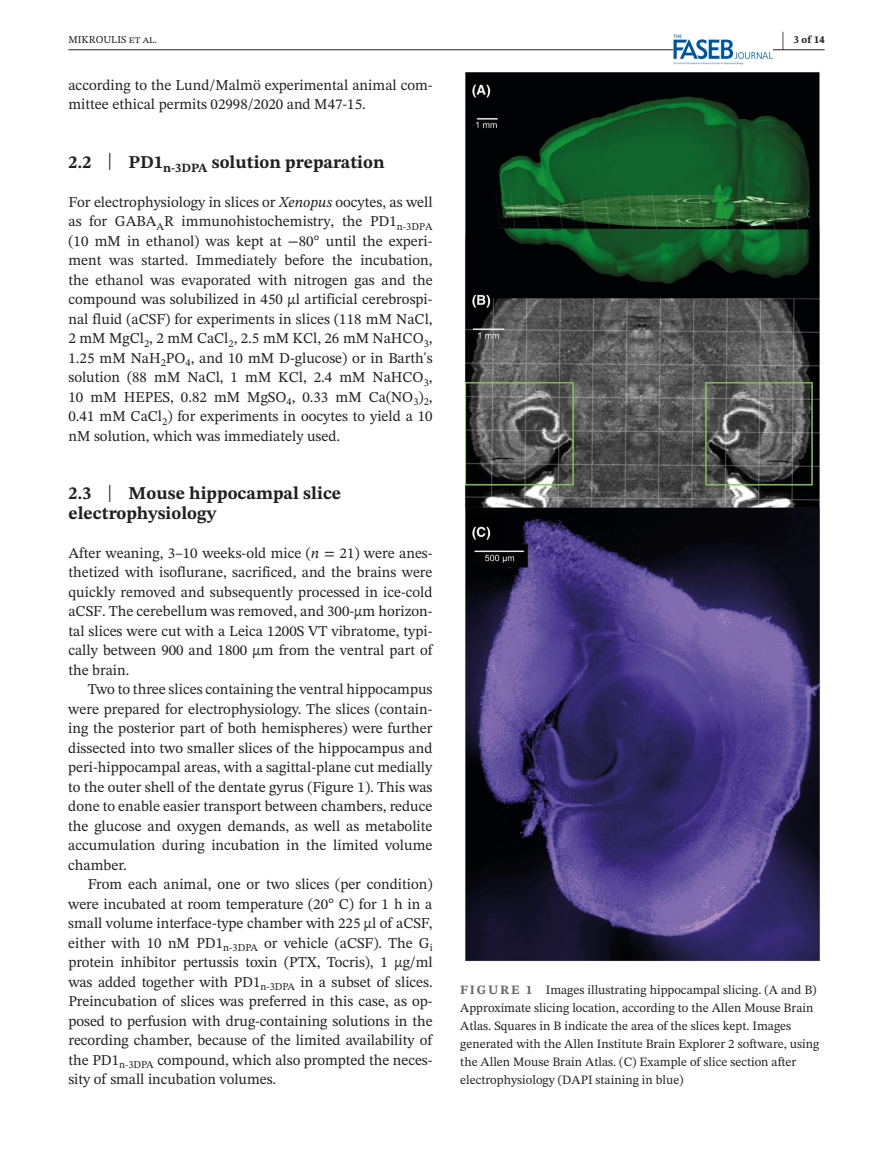
<style>
.page{position:relative;width:893px;height:1174px;background:#fff}
.page>*{position:absolute;margin:0;border:0;box-sizing:border-box;transform-origin:0 0}
.t1{font:700 21px "STIX Two Text";color:#231f20;scale:.42 1}
.t2{font:700 18px/19.5px "STIX Two Text";color:#231f20}
.t3{font:15px/19.5px "STIX Two Text";color:#231f20;text-align:justify}
.t4{font:12.75px/18px "STIX Two Text";color:#231f20}
.t5{font:10.5px "STIX Two Text";color:#231f20}
.t6{font:700 10.5px "STIX Two Text";color:#231f20}
.s1{font-weight:400;font-size:23.7px}
.s2{font-style:italic}
.s3{font-weight:700;color:#636366}
</style>
<div class="page">
<hr style="left:68px;top:49px;width:756px;height:1px;background:#231f20">
<img style="left:673px;top:35px;width:99px;height:30px">
<img style="left:464px;top:72px;width:356px;height:890px">
<h1 class="t1" style="left:782px;top:24px;width:8px">|</h1>
<p class="t5" style="left:68px;top:32px;width:90px">MIKROULIS et al.</p>
<p class="t6" style="left:794px;top:32px;width:32px">3 of 14</p>
<p class="t3" style="left:68px;top:75px;width:366px">according to the Lund/Malmö experimental animal com&shy;mittee ethical permits 02998/2020 and M47-15.</p>
<p class="t2" style="left:68px;top:152px;width:318px">2.2 <span class="s1">|</span> PD1<sub>n-3DPA</sub> solution preparation</p>
<p class="t3" style="left:68px;top:192px;width:366px">For electrophysiology in slices or <span class="s2">Xenopus</span> oocytes, as well as for GABA<sub>A</sub>R immunohistochemistry, the PD1<sub>n-3DPA </sub>(10 mM in ethanol) was kept at −80° until the experi&shy;ment was started. Immediately before the incubation, the ethanol was evaporated with nitrogen gas and the compound was solubilized in 450 µl artificial cerebrospi&shy;nal fluid (aCSF) for experiments in slices (118 mM NaCl, 2 mM MgCl<sub>2</sub>, 2 mM CaCl<sub>2</sub>, 2.5 mM KCl, 26 mM NaHCO<sub>3</sub>, 1.25 mM NaH<sub>2</sub>PO<sub>4</sub>, and 10 mM D-glucose) or in Barth's solution (88 mM NaCl, 1 mM KCl, 2.4 mM NaHCO<sub>3</sub>, 10 mM HEPES, 0.82 mM MgSO<sub>4</sub>, 0.33 mM Ca(NO<sub>3</sub>)<sub>2</sub>, 0.41 mM CaCl<sub>2</sub>) for experiments in oocytes to yield a 10 nM solution, which was immediately used.</p>
<p class="t2" style="left:68px;top:484px;width:274px">2.3 <span class="s1">|</span> Mouse hippocampal slice electrophysiology</p>
<p class="t3" style="left:68px;top:543px;width:366px">After weaning, 3–10 weeks-old mice (<span class="s2">n</span> = 21) were anes&shy;thetized with isoflurane, sacrificed, and the brains were quickly removed and subsequently processed in ice-cold aCSF. The cerebellum was removed, and 300-µm horizon&shy;tal slices were cut with a Leica 1200S VT vibratome, typi&shy;cally between 900 and 1800 µm from the ventral part of the brain.</p>
<p class="t3" style="left:68px;top:679px;width:366px;text-indent:20px">Two to three slices containing the ventral hippocampus were prepared for electrophysiology. The slices (contain&shy;ing the posterior part of both hemispheres) were further dissected into two smaller slices of the hippocampus and peri-hippocampal areas, with a sagittal-plane cut medially to the outer shell of the dentate gyrus (Figure 1). This was done to enable easier transport between chambers, reduce the glucose and oxygen demands, as well as metabolite accumulation during incubation in the limited volume chamber.</p>
<p class="t3" style="left:68px;top:874px;width:366px;text-indent:20px">From each animal, one or two slices (per condition) were incubated at room temperature (20° C) for 1 h in a small volume interface-type chamber with 225 µl of aCSF, either with 10 nM PD1<sub>n-3DPA</sub> or vehicle (aCSF). The G<sub>i </sub>protein inhibitor pertussis toxin (PTX, Tocris), 1 µg/ml was added together with PD1<sub>n-3DPA</sub> in a subset of slices.<br>Preincubation of slices was preferred in this case, as op&shy;posed to perfusion with drug-containing solutions in the recording chamber, because of the limited availability of the PD1<sub>n-3DPA</sub> compound, which also prompted the neces&shy;sity of small incubation volumes.</p>
<p class="t4" style="left:460px;top:981px;width:361px"><span class="s3">FIGURE 1</span> Images illustrating hippocampal slicing. (A and B)<br>Approximate slicing location, according to the Allen Mouse Brain Atlas. Squares in B indicate the area of the slices kept. Images generated with the Allen Institute Brain Explorer 2 software, using the Allen Mouse Brain Atlas. (C) Example of slice section after electrophysiology (DAPI staining in blue)</p>
</div>
